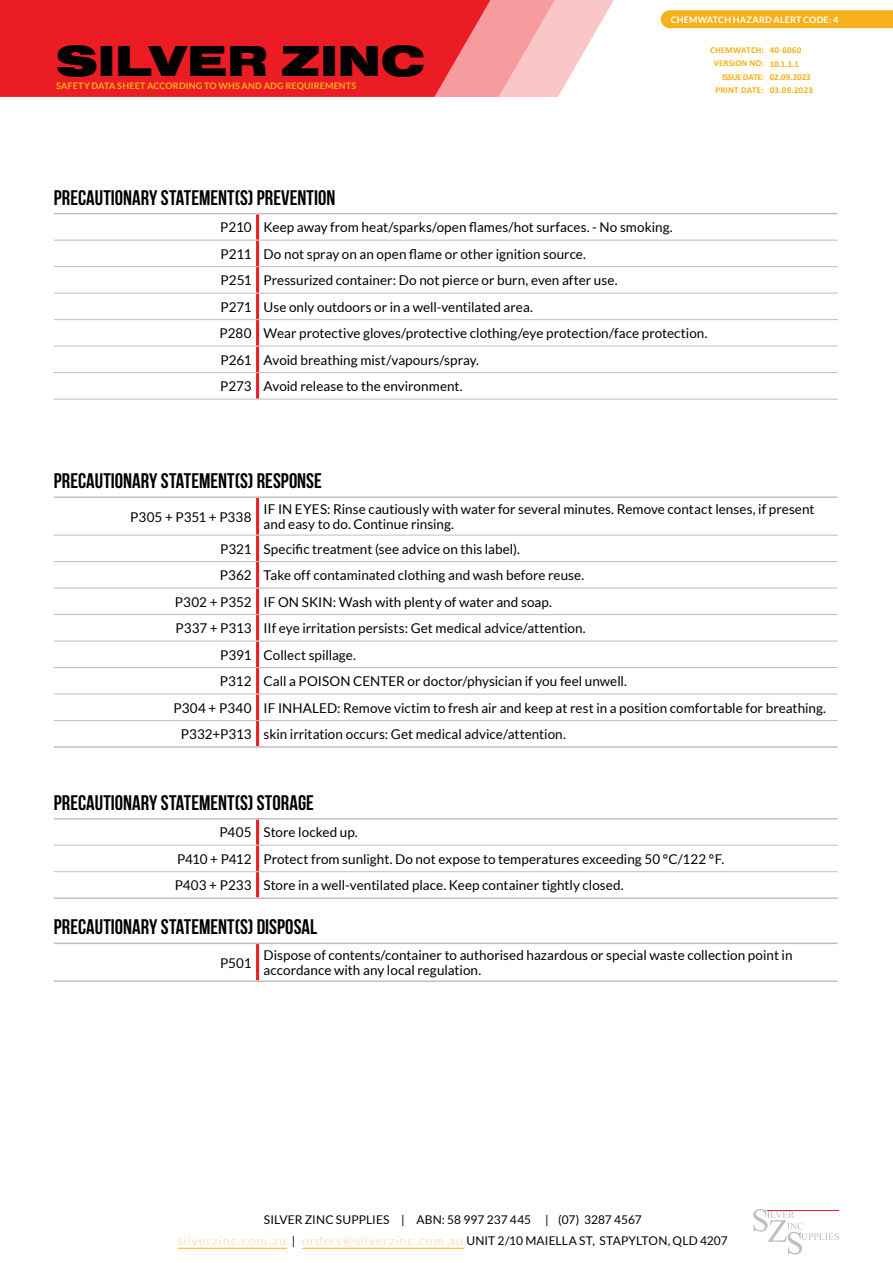
<style>
.page{position:relative;width:893px;height:1263px;background:#fff}
.page>*{position:absolute;margin:0;border:0;box-sizing:border-box;transform-origin:0 0}
.t1{font:900 45px "Nimbus San Ext";color:#000}
.t2{font:700 21px "Bebas Neue";color:#000}
.t3{font:13.5px/26.5px "Lato";color:#000}
.t4{font:12px/21px "Lato";letter-spacing:.005em;color:#000;text-align:center}
.t5{font:700 9px/13.4px "Calibri";color:#f6b11a;text-align:right}
.t6{font:700 9px "Lato";letter-spacing:.015em;color:#f6b11a}
.t7{font:700 9px "Lato";letter-spacing:.015em;color:#fff}
.s1{font-family:"Lato"}
.s2{font-style:inherit}
.s3{font-weight:100;color:#f6b11a}
</style>
<div class="page">
<svg style="left:584px;top:0;width:30px;height:52px"></svg>
<svg style="left:490px;top:0;width:94px;height:97px;background:#f8b8bb"></svg>
<div style="left:0;top:0;width:490px;height:97px;background:#ec1c24"></div>
<hr style="left:178px;top:1248px;width:109px;height:1px;background:#f6b11a">
<hr style="left:302px;top:1248px;width:162px;height:1px;background:#f6b11a">
<div style="left:661px;top:10px;width:231px;height:18px;background:#f6b11a"></div>
<hr style="left:256px;top:214px;width:3px;height:26px;background:#ec1c24">
<hr style="left:256px;top:240px;width:3px;height:26px;background:#ec1c24">
<hr style="left:256px;top:267px;width:3px;height:26px;background:#ec1c24">
<hr style="left:256px;top:293px;width:3px;height:26px;background:#ec1c24">
<hr style="left:256px;top:320px;width:3px;height:26px;background:#ec1c24">
<hr style="left:256px;top:346px;width:3px;height:26px;background:#ec1c24">
<hr style="left:256px;top:373px;width:3px;height:26px;background:#ec1c24">
<hr style="left:54px;top:213px;width:204px;height:1px;background:#bfbfbf">
<hr style="left:258px;top:213px;width:580px;height:1px;background:#bfbfbf">
<hr style="left:54px;top:240px;width:204px;height:1px;background:#bfbfbf">
<hr style="left:258px;top:240px;width:580px;height:1px;background:#bfbfbf">
<hr style="left:54px;top:266px;width:204px;height:1px;background:#bfbfbf">
<hr style="left:258px;top:266px;width:580px;height:1px;background:#bfbfbf">
<hr style="left:54px;top:293px;width:204px;height:1px;background:#bfbfbf">
<hr style="left:258px;top:293px;width:580px;height:1px;background:#bfbfbf">
<hr style="left:54px;top:319px;width:204px;height:1px;background:#bfbfbf">
<hr style="left:258px;top:319px;width:580px;height:1px;background:#bfbfbf">
<hr style="left:54px;top:346px;width:204px;height:1px;background:#bfbfbf">
<hr style="left:258px;top:346px;width:580px;height:1px;background:#bfbfbf">
<hr style="left:54px;top:372px;width:204px;height:1px;background:#bfbfbf">
<hr style="left:258px;top:372px;width:580px;height:1px;background:#bfbfbf">
<hr style="left:54px;top:399px;width:204px;height:1px;background:#bfbfbf">
<hr style="left:258px;top:399px;width:580px;height:1px;background:#bfbfbf">
<hr style="left:256px;top:498px;width:3px;height:37px;background:#ec1c24">
<hr style="left:256px;top:535px;width:3px;height:26px;background:#ec1c24">
<hr style="left:256px;top:562px;width:3px;height:26px;background:#ec1c24">
<hr style="left:256px;top:588px;width:3px;height:26px;background:#ec1c24">
<hr style="left:256px;top:615px;width:3px;height:26px;background:#ec1c24">
<hr style="left:256px;top:641px;width:3px;height:26px;background:#ec1c24">
<hr style="left:256px;top:668px;width:3px;height:26px;background:#ec1c24">
<hr style="left:256px;top:694px;width:3px;height:26px;background:#ec1c24">
<hr style="left:256px;top:721px;width:3px;height:25px;background:#ec1c24">
<hr style="left:54px;top:496px;width:204px;height:2px;background:#bfbfbf">
<hr style="left:258px;top:496px;width:580px;height:2px;background:#bfbfbf">
<hr style="left:54px;top:746px;width:204px;height:2px;background:#bfbfbf">
<hr style="left:258px;top:746px;width:580px;height:2px;background:#bfbfbf">
<hr style="left:54px;top:535px;width:204px;height:1px;background:#bfbfbf">
<hr style="left:258px;top:535px;width:580px;height:1px;background:#bfbfbf">
<hr style="left:54px;top:561px;width:204px;height:1px;background:#bfbfbf">
<hr style="left:258px;top:561px;width:580px;height:1px;background:#bfbfbf">
<hr style="left:54px;top:588px;width:204px;height:1px;background:#bfbfbf">
<hr style="left:258px;top:588px;width:580px;height:1px;background:#bfbfbf">
<hr style="left:54px;top:614px;width:204px;height:1px;background:#bfbfbf">
<hr style="left:258px;top:614px;width:580px;height:1px;background:#bfbfbf">
<hr style="left:54px;top:641px;width:204px;height:1px;background:#bfbfbf">
<hr style="left:258px;top:641px;width:580px;height:1px;background:#bfbfbf">
<hr style="left:54px;top:667px;width:204px;height:1px;background:#bfbfbf">
<hr style="left:258px;top:667px;width:580px;height:1px;background:#bfbfbf">
<hr style="left:54px;top:694px;width:204px;height:1px;background:#bfbfbf">
<hr style="left:258px;top:694px;width:580px;height:1px;background:#bfbfbf">
<hr style="left:54px;top:720px;width:204px;height:1px;background:#bfbfbf">
<hr style="left:258px;top:720px;width:580px;height:1px;background:#bfbfbf">
<hr style="left:256px;top:819px;width:3px;height:26px;background:#ec1c24">
<hr style="left:256px;top:845px;width:3px;height:26px;background:#ec1c24">
<hr style="left:256px;top:872px;width:3px;height:25px;background:#ec1c24">
<hr style="left:54px;top:818px;width:204px;height:1px;background:#bfbfbf">
<hr style="left:258px;top:818px;width:580px;height:1px;background:#bfbfbf">
<hr style="left:54px;top:897px;width:204px;height:2px;background:#bfbfbf">
<hr style="left:258px;top:897px;width:580px;height:2px;background:#bfbfbf">
<hr style="left:54px;top:845px;width:204px;height:1px;background:#bfbfbf">
<hr style="left:258px;top:845px;width:580px;height:1px;background:#bfbfbf">
<hr style="left:54px;top:871px;width:204px;height:1px;background:#bfbfbf">
<hr style="left:258px;top:871px;width:580px;height:1px;background:#bfbfbf">
<hr style="left:256px;top:944px;width:3px;height:36px;background:#ec1c24">
<hr style="left:54px;top:942px;width:204px;height:2px;background:#bfbfbf">
<hr style="left:258px;top:942px;width:580px;height:2px;background:#bfbfbf">
<hr style="left:54px;top:980px;width:204px;height:2px;background:#bfbfbf">
<hr style="left:258px;top:980px;width:580px;height:2px;background:#bfbfbf">
<svg style="left:753px;top:1209px;width:86px;height:45px"></svg>
<h1 class="t1" style="left:56px;top:35px;width:370px">SILVER ZINC</h1>
<p class="t6" style="left:56px;top:81px;width:302px">SAFETY DATA SHEET ACCORDING TO WHS AND ADG REQUIREMENTS</p>
<h2 class="t2" style="left:54px;top:186px;width:283px">PRECAUTIONARY STATEMENT(S) PREVENTION</h2>
<p class="t7" style="left:671px;top:14px;width:169px">CHEMWATCH HAZARD ALERT CODE: 4</p>
<p class="t5" style="left:710px;top:43px;width:55px">CHEMWATCH<span class="s1">:<br></span>VERSION NO:<br>ISSUE DATE:<br>PRINT DATE:</p>
<p class="t5" style="left:770px;top:44px;width:43px;text-align:left">40-6060<br>10.1.1.1<br>02.09.202<span class="s2">3</span></p>
<p class="t5" style="left:770px;top:83px;width:45px">03.09.202<span class="s2">3</span></p>
<p class="t3" style="left:219px;top:214px;width:490px">P210 Keep away from heat/sparks/open flames/hot surfaces. - No smoking.<br>P211 Do not spray on an open flame or other ignition source.<br>P251 Pressurized container: Do not pierce or burn, even after use.<br>P271 Use only outdoors or in a well-ventilated area.<br>P280 Wear protective gloves/protective clothing/eye protection/face protection.<br>P261 Avoid breathing mist/vapours/spray.<br>P273 Avoid release to the environment.</p>
<h2 class="t2" style="left:54px;top:470px;width:269px">PRECAUTIONARY STATEMENT(S) RESPONSE</h2>
<p class="t3" style="left:130px;top:503px;width:123px">P305 + P351 + P338</p>
<p class="t3" style="left:264px;top:502px;width:552px;line-height:15px">IF IN EYES: Rinse cautiously with water for several minutes. Remove contact lenses, if present and easy to do. Continue rinsing.</p>
<p class="t3" style="left:220px;top:535px;width:301px">P321 Specific treatment (see advice on this label).</p>
<p class="t3" style="left:220px;top:562px;width:366px">P362 Take off contaminated clothing and wash before reuse.</p>
<p class="t3" style="left:175px;top:588px;width:378px">P302 + P352 IF ON SKIN: Wash with plenty of water and soap.</p>
<p class="t3" style="left:175px;top:615px;width:412px">P337 + P313 IIf eye irritation persists: Get medical advice/attention.</p>
<p class="t3" style="left:220px;top:641px;width:137px">P391 Collect spillage.</p>
<p class="t3" style="left:220px;top:668px;width:409px">P312 Call a POISON CENTER or doctor/physician if you feel unwell.</p>
<p class="t3" style="left:173px;top:694px;width:654px">P304 + P340 IF INHALED: Remove victim to fresh air and keep at rest in a position comfortable for breathing.</p>
<p class="t3" style="left:181px;top:721px;width:386px">P332+P313 skin irritation occurs: Get medical advice/attention.</p>
<h2 class="t2" style="left:54px;top:791px;width:262px">PRECAUTIONARY STATEMENT(S) STORAGE</h2>
<p class="t3" style="left:175px;top:819px;width:551px;text-indent:45px">P405 Store locked up.<br>P410 + P412 Protect from sunlight. Do not expose to temperatures exceeding 50 °C/122 °F.<br>P403 + P233 Store in a well-ventilated place. Keep container tightly closed.</p>
<h2 class="t2" style="left:54px;top:916px;width:265px">PRECAUTIONARY STATEMENT(S) DISPOSAL</h2>
<p class="t3" style="left:220px;top:949px;width:33px">P501</p>
<p class="t3" style="left:264px;top:948px;width:530px;line-height:15px">Dispose of contents/container to authorised hazardous or special waste collection point in accordance with any local regulation.</p>
<p class="t4" style="left:178px;top:1209px;width:551px">SILVER ZINC SUPPLIES | ABN: 58 997 237 445 | (07) 3287 4567<br><span class="s3">silverzinc.com.au</span> | <span class="s3">orders@silverzinc.com.au</span> UNIT 2/10 MAIELLA ST, STAPYLTON, QLD 4207</p>
</div>
